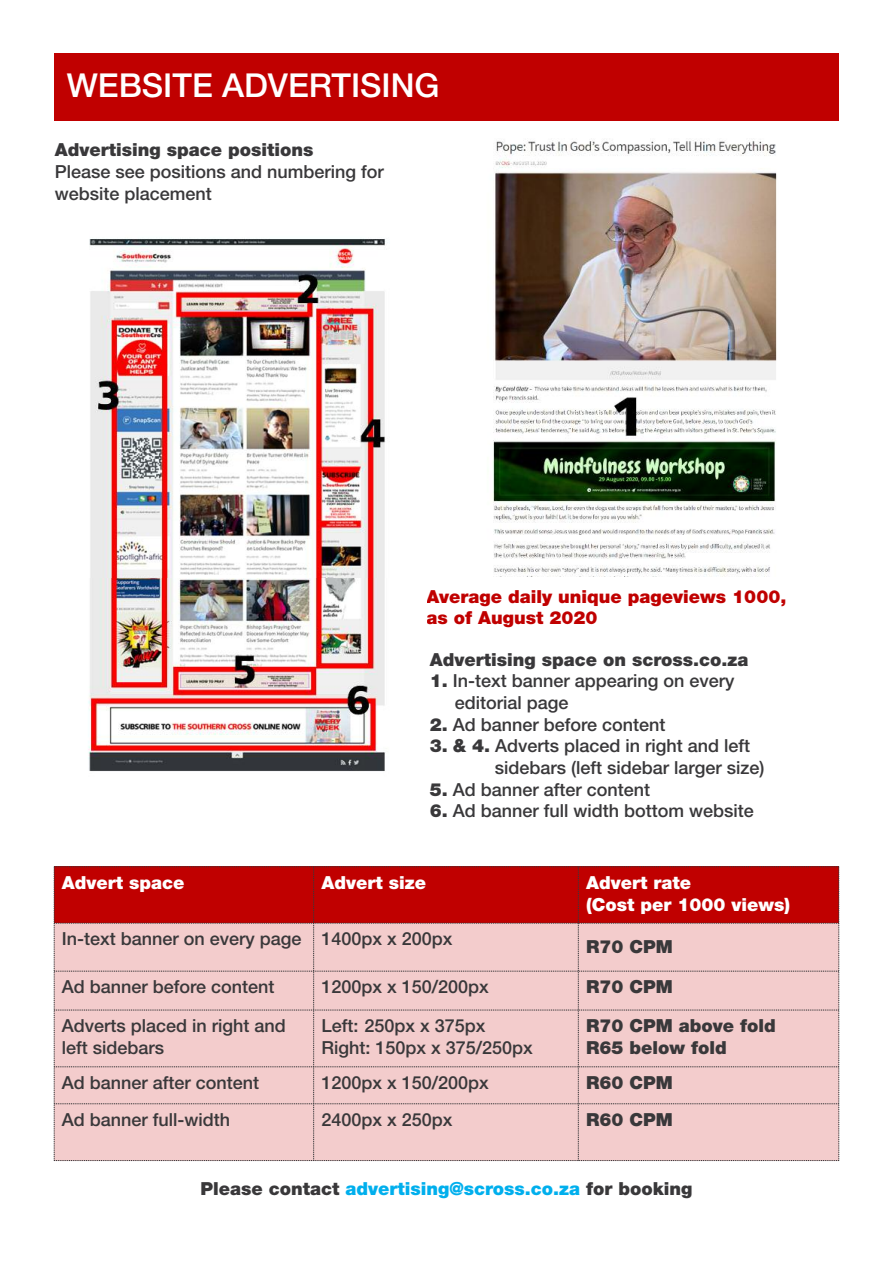
<style>
.page{position:relative;width:893px;height:1263px;background:#fff}
.page>*{position:absolute;margin:0;border:0;box-sizing:border-box;transform-origin:0 0}
.t1{font:500 33px "Helvetica Neue";color:#fff}
.t2{font:500 18px/21.8px "Helvetica Neue";color:#39383a}
.t3{font:900 18px/21.6px "Helvetica Neue";color:#39383a}
.t4{font:900 18px/21.6px "Helvetica Neue";color:#fff}
.t5{font:900 18px "Helvetica Neue";color:#00afed}
.t6{font:900 18px/21.6px "Helvetica Neue";color:#c00000}
.s1{font-weight:900}
.s2{color:#39383a}
</style>
<div class="page">
<div style="left:54px;top:53px;width:785px;height:68px;background:#c00000"></div>
<img style="left:89px;top:238px;width:299px;height:341px">
<img style="left:493px;top:140px;width:284px;height:436px">
<svg style="left:54px;top:866px;width:785px;height:295px;background:#e6a2a2"></svg>
<img style="left:88px;top:579px;width:298px;height:193px">
<h1 class="t1" style="left:67px;top:73px;width:374px">WEBSITE ADVERTISING</h1>
<p class="t3" style="left:55px;top:141px;width:260px">Advertising space positions</p>
<p class="t2" style="left:55px;top:162px;width:331px">Please see positions and numbering for website placement</p>
<p class="t6" style="left:426px;top:587px;width:361px">Average daily unique pageviews 1000, as of August 2020</p>
<p class="t3" style="left:430px;top:650px;width:320px">Advertising space on scross.co.za</p>
<p class="t2" style="left:455px;top:672px;width:281px;text-indent:-25px"><span class="s1">1.</span> In-text banner appearing on every editorial page</p>
<p class="t2" style="left:430px;top:715px;width:237px"><span class="s1">2.</span> Ad banner before content</p>
<p class="t2" style="left:495px;top:737px;width:271px;text-indent:-65px"><span class="s1">3. &amp; 4.</span> Adverts placed in right and left sidebars (left sidebar larger size)</p>
<p class="t2" style="left:430px;top:780px;width:222px"><span class="s1">5.</span> Ad banner after content</p>
<p class="t2" style="left:430px;top:802px;width:326px"><span class="s1">6.</span> Ad banner full width bottom website</p>
<p class="t4" style="left:62px;top:873px;width:124px">Advert space</p>
<p class="t4" style="left:321px;top:873px;width:106px">Advert size</p>
<p class="t4" style="left:586px;top:873px;width:206px">Advert rate<br>(Cost per 1000 views)</p>
<p class="t2" style="left:62px;top:930px;width:392px">In-text banner on every page 1400px x 200px</p>
<p class="t3" style="left:586px;top:937px;width:88px">R70 CPM</p>
<p class="t2" style="left:62px;top:978px;width:214px">Ad banner before content</p>
<p class="t2" style="left:321px;top:978px;width:169px">1200px x 150/200px</p>
<p class="t3" style="left:586px;top:977px;width:88px">R70 CPM</p>
<p class="t2" style="left:62px;top:1017px;width:226px">Adverts placed in right and left sidebars</p>
<p class="t2" style="left:321px;top:1017px;width:213px">Left: 250px x 375px<br>Right: 150px x 375/250px</p>
<p class="t3" style="left:586px;top:1016px;width:191px">R70 CPM above fold<br>R65 below fold</p>
<p class="t2" style="left:62px;top:1073px;width:199px">Ad banner after content</p>
<p class="t2" style="left:321px;top:1073px;width:169px">1200px x 150/200px</p>
<p class="t3" style="left:586px;top:1073px;width:88px">R60 CPM</p>
<p class="t2" style="left:62px;top:1110px;width:170px">Ad banner full-width</p>
<p class="t2" style="left:321px;top:1110px;width:133px">2400px x 250px</p>
<p class="t3" style="left:586px;top:1110px;width:88px">R60 CPM</p>
<p class="t5" style="left:200px;top:1182px;width:494px"><span class="s2">Please contact</span> advertising@scross.co.za <span class="s2">for booking</span></p>
</div>
